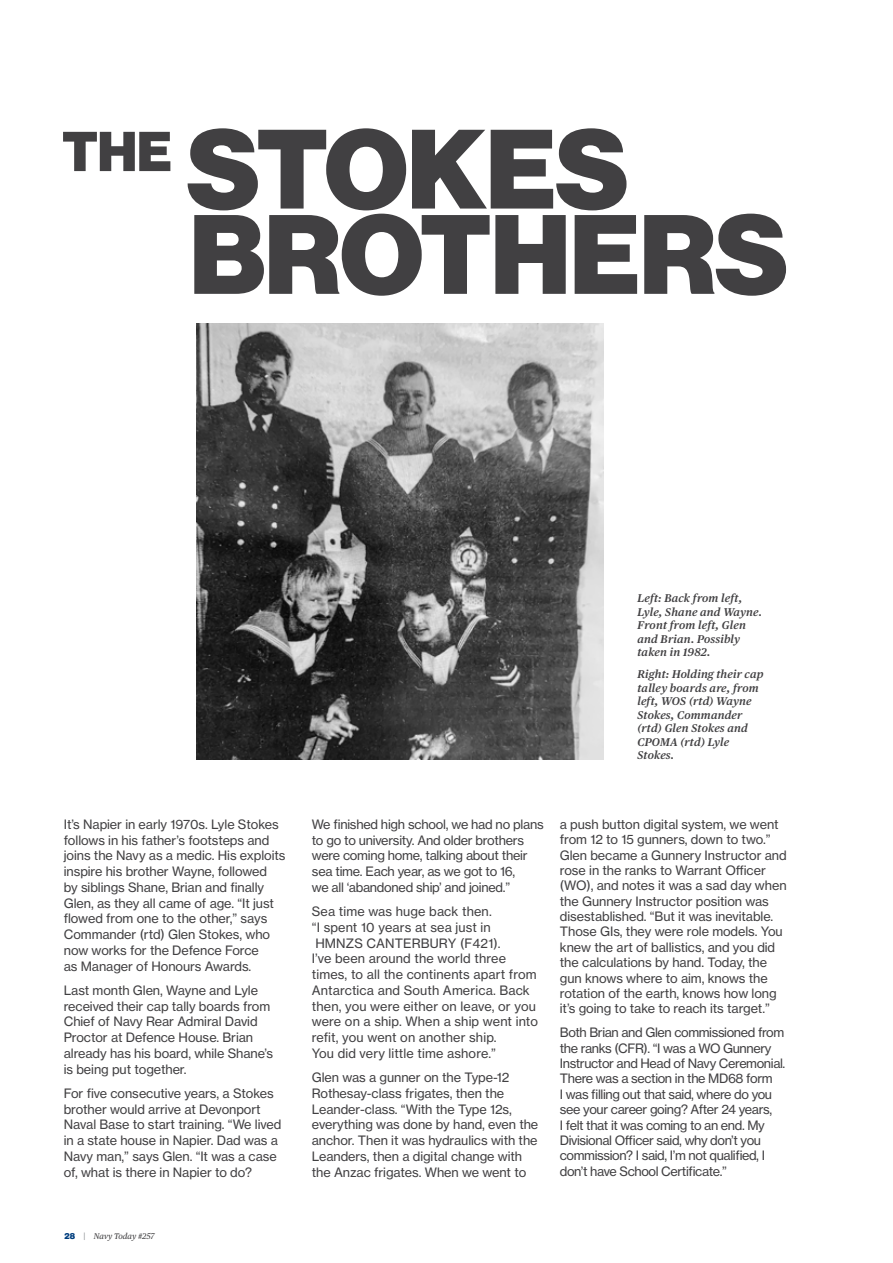
<style>
.page{position:relative;width:893px;height:1263px;background:#fff}
.page>*{position:absolute;margin:0;border:0;box-sizing:border-box;transform-origin:0 0}
.t1{font:900 110.1px "Haas Grot Disp 95";letter-spacing:-.005em;color:#414042}
.t2{font:900 54.9px "Haas Grot Disp 95";color:#414042}
.t3{font:12.75px/15.8px "Haas Grot Text 55 Roman";letter-spacing:-.005em;color:#414042}
.t4{font:12.75px/15.5px "Haas Grot Text 55 Roman";letter-spacing:-.03em;color:#414042}
.t5{font:italic 600 11.25px/13.5px "Publico Text";letter-spacing:.015em;color:#414042}
.t6{font:italic 8.25px "Publico Text";color:#414042}
.s1{font-family:"Haas Grot Disp 95";font-weight:900;font-style:normal;color:#003e7e}
.s2{font-family:"Haas Grot Text 55 Roman";font-style:normal;color:#939598}
</style>
<div class="page">
<img style="left:197px;top:324px;width:407px;height:435px">
<h2 class="t2" style="left:62px;top:119px;width:111px">THE</h2>
<h1 class="t1" style="left:187px;top:105px;width:443px">STOKES</h1>
<h1 class="t1" style="left:190px;top:190px;width:599px">BROTHERS</h1>
<p class="t5" style="left:637px;top:591px;width:126px">Left: Back from left,<br>Lyle, Shane and Wayne.<br>Front from left, Glen and Brian. Possibly taken in 1982.</p>
<p class="t5" style="left:637px;top:667px;width:128px">Right: Holding their cap talley boards are, from left, WOS (rtd) Wayne<br>Stokes, Commander (rtd) Glen Stokes and<br>CPOMA (rtd) Lyle<br>Stokes.</p>
<p class="t3" style="left:64px;top:816px;width:223px">It’s Napier in early 1970s. Lyle Stokes follows in his father’s footsteps and joins the Navy as a medic. His exploits inspire his brother Wayne, followed<br>by siblings Shane, Brian and finally Glen, as they all came of age. “It just flowed from one to the other,” says Commander (rtd) Glen Stokes, who now works for the Defence Force<br>as Manager of Honours Awards.</p>
<p class="t3" style="left:64px;top:982px;width:211px">Last month Glen, Wayne and Lyle received their cap tally boards from<br>Chief of Navy Rear Admiral David<br>Proctor at Defence House. Brian already has his board, while Shane’s is being put together.</p>
<p class="t3" style="left:64px;top:1085px;width:219px">For five consecutive years, a Stokes brother would arrive at Devonport Naval Base to start training. “We lived in a state house in Napier. Dad was a Navy man,” says Glen. “It was a case of, what is there in Napier to do?</p>
<p class="t6" style="left:65px;top:1230px;width:92px"><span class="s1">28</span> <span class="s2">|</span> Navy Today #257</p>
<p class="t3" style="left:312px;top:816px;width:233px">We finished high school, we had no plans to go to university. And older brothers were coming home, talking about their sea time. Each year, as we got to 16,<br>we all ‘abandoned ship’ and joined.”</p>
<p class="t3" style="left:312px;top:904px;width:228px">Sea time was huge back then.<br>“I spent 10 years at sea just in<br>HMNZS CANTERBURY (F421).<br>I’ve been around the world three times, to all the continents apart from<br>Antarctica and South America. Back then, you were either on leave, or you were on a ship. When a ship went into refit, you went on another ship.<br>You did very little time ashore.”</p>
<p class="t3" style="left:312px;top:1069px;width:228px">Glen was a gunner on the Type-12<br>Rothesay-class frigates, then the Leander-class. “With the Type 12s, everything was done by hand, even the anchor. Then it was hydraulics with the Leanders, then a digital change with the Anzac frigates. When we went to</p>
<p class="t3" style="left:560px;top:816px;width:228px">a push button digital system, we went from 12 to 15 gunners, down to two.” Glen became a Gunnery Instructor and rose in the ranks to Warrant Officer (WO), and notes it was a sad day when the Gunnery Instructor position was disestablished. “But it was inevitable.<br>Those GIs, they were role models. You knew the art of ballistics, and you did the calculations by hand. Today, the gun knows where to aim, knows the rotation of the earth, knows how long it’s going to take to reach its target.”</p>
<p class="t4" style="left:560px;top:1025px;width:227px">Both Brian and Glen commissioned from the ranks (CFR). “I was a WO Gunnery Instructor and Head of Navy Ceremonial.<br>There was a section in the MD68 form<br>I was filling out that said, where do you see your career going? After 24 years,<br>I felt that it was coming to an end. My Divisional Officer said, why don’t you commission? I said, I’m not qualified, I don’t have School Certificate.”</p>
</div>
